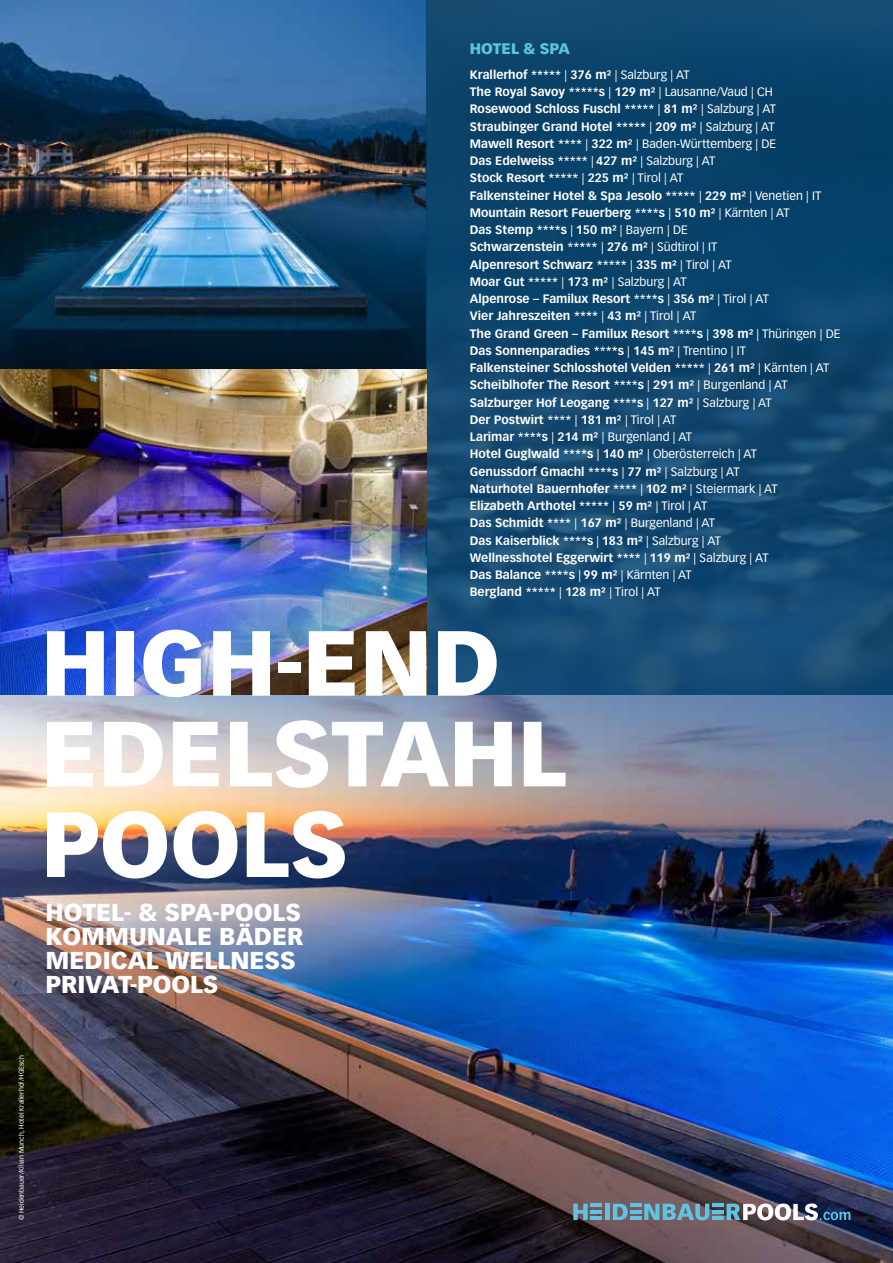
<style>
.page{position:relative;width:893px;height:1263px;background:#fff}
.page>*{position:absolute;margin:0;border:0;box-sizing:border-box;transform-origin:0 0}
.t1{font:900 90.6px/90.6px "Vectora LT Std";color:#fff}
.t2{font:900 24px/24px "Vectora LT Std";color:#fff}
.t3{font:900 15px "Vectora LT Std";color:#5ec4e1}
.t4{font:700 12px/17.2px "Vectora LT Std";color:#fff}
.t5{font:6.75px "Vectora LT Std";color:#fff}
.s1{font-weight:400}
</style>
<div class="page">
<img style="left:0;top:0;width:426px;height:696px">
<svg style="left:426px;top:0;width:467px;height:696px;fill:#0e446c"></svg>
<img style="left:0;top:696px;width:893px;height:567px">
<div style="left:605px;top:1204px;width:5px;height:16px;background:#5ec4e1"></div>
<svg style="left:573px;top:1204px;width:29px;height:16px"></svg>
<hr style="left:591px;top:1216px;width:11px;height:4px;background:#5ec4e1">
<svg style="left:613px;top:1203px;width:237px;height:17px"></svg>
<p class="t3" style="left:470px;top:39px;width:101px">HOTEL &amp; SPA</p>
<p class="t4" style="left:470px;top:66px;width:372px">Krallerhof ***** <span class="s1">|</span> 376 m² <span class="s1">| Salzburg | AT<br></span>The Royal Savoy *****s <span class="s1">|</span> 129 m² <span class="s1">| Lausanne/Vaud | CH<br></span>Rosewood Schloss Fuschl ***** <span class="s1">|</span> 81 m² <span class="s1">| Salzburg | AT </span>Straubinger Grand Hotel ***** <span class="s1">|</span> 209 m² <span class="s1">| Salzburg | AT<br></span>Mawell Resort **** <span class="s1">|</span> 322 m² <span class="s1">| Baden-Württemberg | DE<br></span>Das Edelweiss ***** <span class="s1">|</span> 427 m² <span class="s1">| Salzburg | AT<br></span>Stock Resort ***** <span class="s1">|</span> 225 m² <span class="s1">| Tirol | AT<br></span>Falkensteiner Hotel &amp; Spa Jesolo ***** <span class="s1">|</span> 229 m² <span class="s1">| Venetien | IT </span>Mountain Resort Feuerberg ****s <span class="s1">|</span> 510 m² <span class="s1">| Kärnten | AT<br></span>Das Stemp ****s <span class="s1">|</span> 150 m² <span class="s1">| Bayern | DE<br></span>Schwarzenstein ***** <span class="s1">|</span> 276 m² <span class="s1">| Südtirol | IT<br></span>Alpenresort Schwarz ***** <span class="s1">|</span> 335 m² <span class="s1">| Tirol | AT<br></span>Moar Gut ***** <span class="s1">|</span> 173 m² <span class="s1">| Salzburg | AT<br></span>Alpenrose – Familux Resort ****s <span class="s1">|</span> 356 m² <span class="s1">| Tirol | AT<br></span>Vier Jahreszeiten **** <span class="s1">|</span> 43 m² <span class="s1">| Tirol | AT<br></span>The Grand Green – Familux Resort ****s <span class="s1">|</span> 398 m² <span class="s1">| Thüringen | DE </span>Das Sonnenparadies ****s <span class="s1">|</span> 145 m² <span class="s1">| Trentino | IT<br></span>Falkensteiner Schlosshotel Velden ***** <span class="s1">|</span> 261 m² <span class="s1">| Kärnten | AT </span>Scheiblhofer The Resort ****s <span class="s1">|</span> 291 m² <span class="s1">| Burgenland | AT </span>Salzburger Hof Leogang ****s <span class="s1">|</span> 127 m² <span class="s1">| Salzburg | AT<br></span>Der Postwirt **** <span class="s1">|</span> 181 m² <span class="s1">| Tirol | AT<br></span>Larimar ****s <span class="s1">|</span> 214 m² <span class="s1">| Burgenland | AT<br></span>Hotel Guglwald ****s <span class="s1">|</span> 140 m² <span class="s1">| Oberösterreich | AT<br></span>Genussdorf Gmachl ****s <span class="s1">|</span> 77 m² <span class="s1">| Salzburg | AT<br></span>Naturhotel Bauernhofer **** <span class="s1">|</span> 102 m² <span class="s1">| Steiermark | AT<br></span>Elizabeth Arthotel ***** <span class="s1">|</span> 59 m² <span class="s1">| Tirol | AT<br></span>Das Schmidt **** <span class="s1">|</span> 167 m² <span class="s1">| Burgenland | AT<br></span>Das Kaiserblick ****s <span class="s1">|</span> 183 m² <span class="s1">| Salzburg | AT<br></span>Wellnesshotel Eggerwirt **** <span class="s1">|</span> 119 m² <span class="s1">| Salzburg | AT<br></span>Das Balance ****s <span class="s1">|</span> 99 m² <span class="s1">| Kärnten | AT<br></span>Bergland ***** <span class="s1">|</span> 128 m² <span class="s1">| Tirol | AT</span></p>
<h1 class="t1" style="left:41px;top:617px;width:527px">HIGH-END<br>EDELSTAHL<br>POOLS</h1>
<h2 class="t2" style="left:45px;top:900px;width:260px">HOTEL- &amp; SPA-POOLS<br>KOMMUNALE BÄDER<br>MEDICAL WELLNESS<br>PRIVAT-POOLS</h2>
<p class="t5" style="left:17px;top:1220px;width:166px;rotate:-90deg">© Heidenbauer/Kilian Munch, Hotel Krallerhof/HGEsch</p>
</div>
